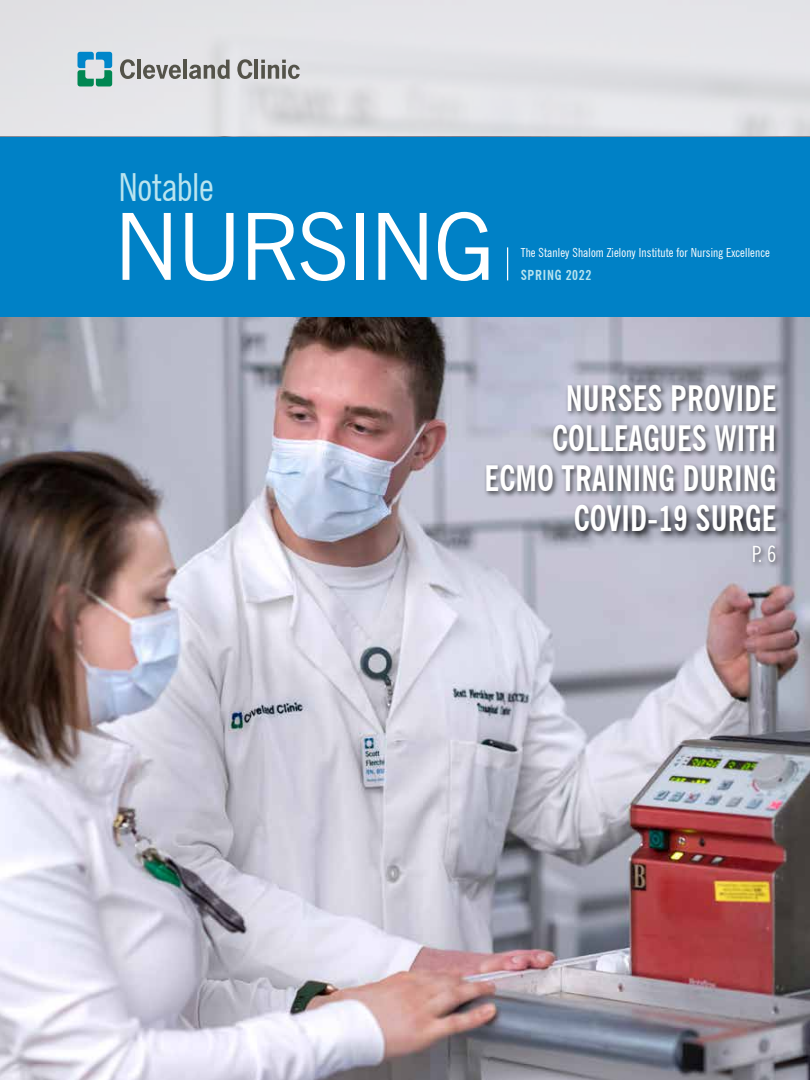
<style>
.page{position:relative;width:810px;height:1080px;background:#fff}
.page>*{position:absolute;margin:0;border:0;box-sizing:border-box;transform-origin:0 0}
.t1{font:92.5px "News Gothic BT";letter-spacing:-.03em;color:#fff}
.t2{font:condensed 38.75px "News Gothic BT";letter-spacing:-.01em;color:#b9e4ef}
.t3{font:700 condensed 35px/40px "News Gothic BT";letter-spacing:.005em;color:#fff;text-align:right;scale:.96 1}
.t4{font:condensed 22.5px "News Gothic BT";color:#fff;scale:.96 1}
.t5{font:700 condensed 13.75px "News Gothic BT";letter-spacing:.05em;color:#b9e4ef}
.t6{font:condensed 12.5px "News Gothic BT";letter-spacing:.01em;color:#fff}
</style>
<div class="page">
<img style="left:0;top:0;width:810px;height:1080px">
<div style="left:0;top:137px;width:810px;height:180px;background:#0081c6"></div>
<hr style="left:507px;top:247px;width:1px;height:33px;background:#fff">
<svg style="left:78px;top:52px;width:34px;height:34px"></svg>
<svg style="left:120px;top:59px;width:15px;height:20px"></svg>
<hr style="left:137px;top:60px;width:4px;height:19px;background:#54534a">
<svg style="left:143px;top:65px;width:38px;height:14px"></svg>
<hr style="left:183px;top:60px;width:4px;height:19px;background:#54534a">
<svg style="left:237px;top:59px;width:15px;height:20px"></svg>
<hr style="left:255px;top:60px;width:3px;height:19px;background:#54534a">
<svg style="left:261px;top:60px;width:39px;height:19px"></svg>
<svg style="left:189px;top:60px;width:41px;height:19px"></svg>
<div style="left:483px;top:382px;width:299px;height:187px;background:#000;opacity:.69"></div>
<p class="t2" style="left:118px;top:164px;width:97px">Notable</p>
<h1 class="t1" style="left:114px;top:191px;width:383px">NURSING</h1>
<p class="t6" style="left:521px;top:245px;width:251px">The Stanley Shalom Zielony Institute for Nursing Excellence</p>
<p class="t5" style="left:521px;top:267px;width:72px">SPRING 2022</p>
<p class="t3" style="left:485px;top:378px;width:305px">NURSES PROVIDE<br>COLLEAGUES WITH<br>ECMO TRAINING DURING<br>COVID-19 SURGE</p>
<p class="t4" style="left:752px;top:540px;width:27px">P. 6</p>
</div>
